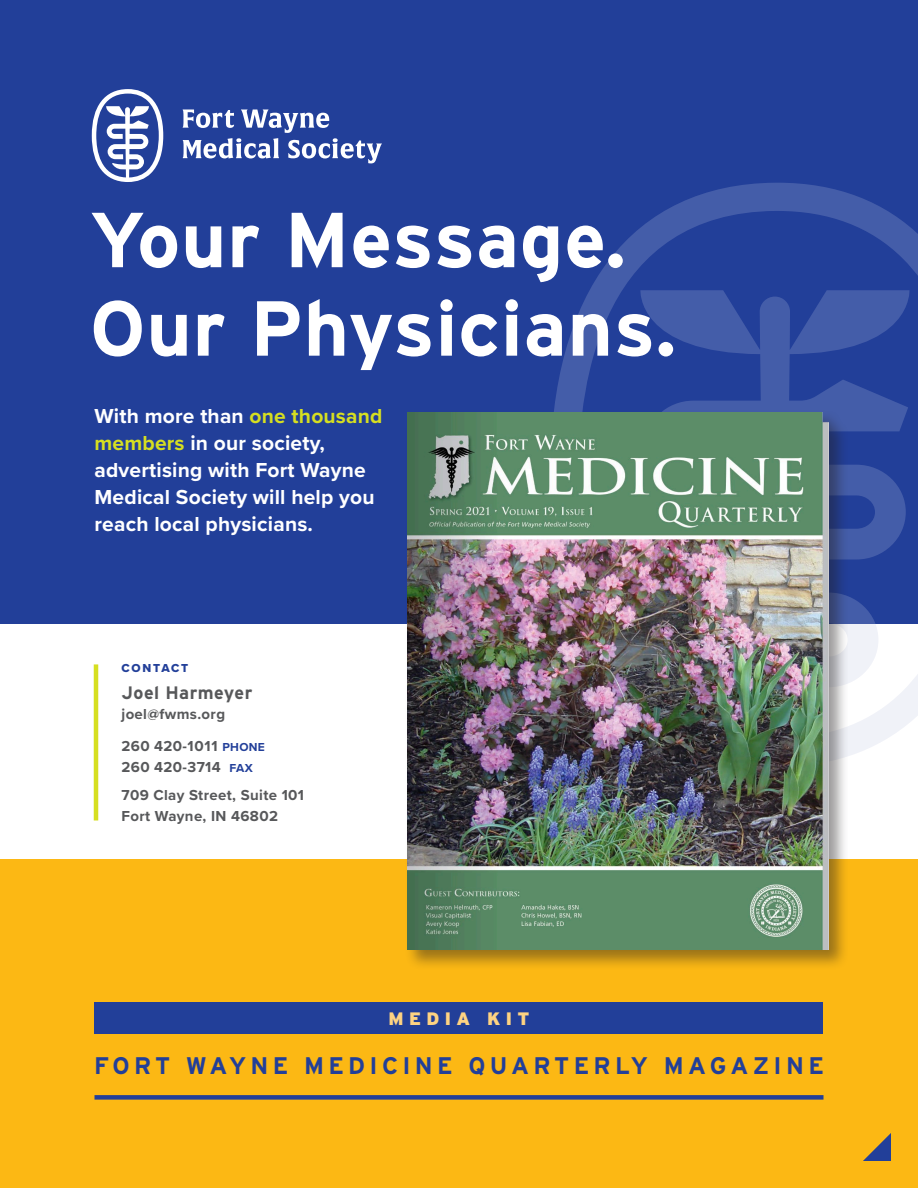
<style>
.page{position:relative;width:918px;height:1188px;background:#223f99}
.page>*{position:absolute;margin:0;border:0;box-sizing:border-box;transform-origin:0 0}
.t1{font:700 77.7px/88.5px "Interstate";letter-spacing:.01em;color:#fff}
.t2{font:700 24px "Interstate";letter-spacing:.18em;color:#223f99}
.t3{font:700 21px/27px "Proxima Nova";letter-spacing:.01em;color:#fff}
.t4{font:700 18px "Interstate";letter-spacing:.025em;color:#57585a}
.t5{font:900 18px "Interstate";letter-spacing:.3em;color:#fed382}
.t6{font:700 15px "Proxima Nova";letter-spacing:.025em;color:#57585a}
.t7{font:12px "Proxima Nova Extrabld";letter-spacing:.15em;color:#223f99}
.s1{color:#d6df21}
.s2{font-size:12px;color:#223f99}
</style>
<div class="page">
<div style="left:0;top:624px;width:918px;height:242px;background:#fff"></div>
<div style="left:0;top:860px;width:918px;height:328px;background:#fcb814"></div>
<svg style="left:554px;top:183px;width:364px;height:441px"></svg>
<svg style="left:92px;top:89px;width:71px;height:93px"></svg>
<svg style="left:183px;top:109px;width:199px;height:54px"></svg>
<div style="left:94px;top:1002px;width:730px;height:32px;background:#223f99"></div>
<div style="left:94px;top:1095px;width:730px;height:5px;background:#223f99"></div>
<hr style="left:94px;top:664px;width:4px;height:156px;background:#d6df21">
<svg style="left:849px;top:624px;width:69px;height:132px"></svg>
<div style="left:405px;top:410px;width:444px;height:560px;background:#231f20;opacity:.45"></div>
<img style="left:408px;top:413px;width:421px;height:537px">
<svg style="left:863px;top:1133px;width:28px;height:28px"></svg>
<p class="t1" style="left:90px;top:195px;width:588px">Your Message.<br>Our Physicians.</p>
<p class="t3" style="left:94px;top:402px;width:289px">With more than <span class="s1">one thousand members</span> in our society, advertising with Fort Wayne<br>Medical Society will help you reach local physicians.</p>
<p class="t7" style="left:122px;top:659px;width:68px">CONTACT</p>
<p class="t4" style="left:122px;top:683px;width:132px">Joel Harmeyer</p>
<p class="t6" style="left:122px;top:702px;width:105px">joel@fwms.org</p>
<p class="t6" style="left:122px;top:735px;width:145px">260 420-1011 <span class="s2">PHONE</span></p>
<p class="t6" style="left:122px;top:756px;width:133px">260 420-3714 <span class="s2">FAX</span></p>
<p class="t6" style="left:122px;top:784px;width:184px">709 Clay Street, Suite 101</p>
<p class="t6" style="left:122px;top:805px;width:158px">Fort Wayne, IN 46802</p>
<p class="t5" style="left:389px;top:1009px;width:142px">MEDIA KIT</p>
<p class="t2" style="left:94px;top:1052px;width:731px">FORT WAYNE MEDICINE QUARTERLY MAGAZINE</p>
</div>
